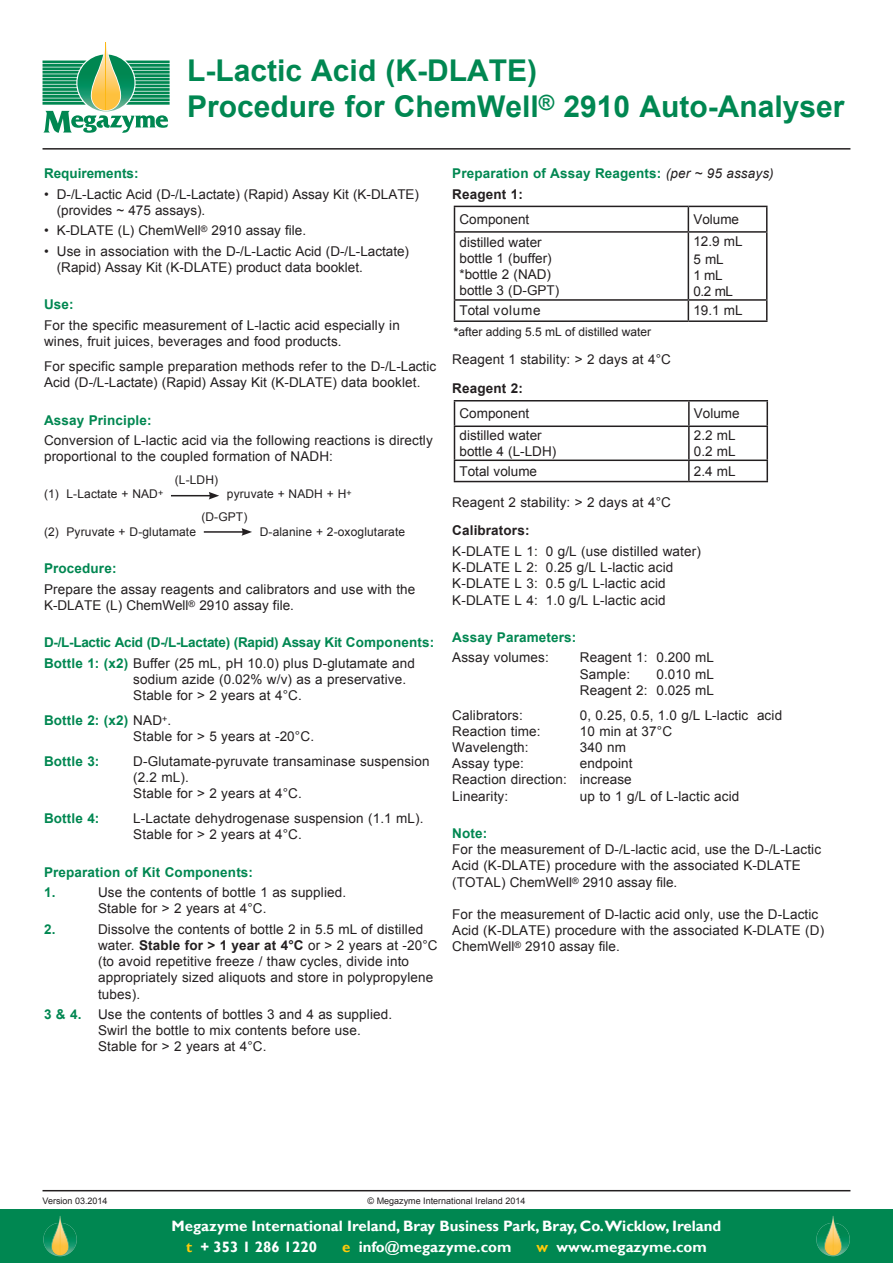
<style>
.page{position:relative;width:893px;height:1263px;background:#fff}
.page>*{position:absolute;margin:0;border:0;box-sizing:border-box;transform-origin:0 0}
.t1{font:700 30px/36px "Arial";color:#008751}
.t2{font:700 15px/21.5px "Gill Sans";color:#fff}
.t3{font:13.5px/16.2px "Arial";letter-spacing:.01em;color:#231f20}
.t4{font:700 13.5px/20.4px "Arial";letter-spacing:.01em;color:#008751}
.t5{font:700 13.5px/20.4px "Arial";letter-spacing:-.02em;color:#008751}
.t6{font:700 13.5px "Arial";letter-spacing:.01em;color:#231f20}
.t7{font:13.5px "Arial";letter-spacing:.05em;color:#231f20}
.t8{font:12px/23px "Arial";letter-spacing:.01em;color:#231f20}
.t9{font:9px "Arial";color:#231f20}
.s1{font-weight:400;color:#231f20}
.s2{font-weight:700;color:#008751}
.s3{font-weight:700}
.s4{font-weight:400;font-style:italic;color:#231f20}
.s5{color:#231f20}
.s6{color:#feca0a}
</style>
<div class="page">
<svg style="left:454px;top:206px;width:313px;height:114px"></svg>
<hr style="left:454px;top:320px;width:234px;height:2px;background:#231f20">
<hr style="left:688px;top:320px;width:79px;height:2px;background:#231f20">
<hr style="left:454px;top:400px;width:235px;height:1px;background:#231f20">
<hr style="left:689px;top:400px;width:79px;height:1px;background:#231f20">
<hr style="left:766px;top:401px;width:2px;height:24px;background:#231f20">
<hr style="left:689px;top:425px;width:79px;height:2px;background:#231f20">
<hr style="left:766px;top:427px;width:2px;height:32px;background:#231f20">
<svg style="left:454px;top:401px;width:313px;height:80px"></svg>
<hr style="left:689px;top:459px;width:79px;height:2px;background:#231f20">
<hr style="left:688px;top:461px;width:2px;height:20px;background:#231f20">
<hr style="left:766px;top:461px;width:2px;height:20px;background:#231f20">
<hr style="left:454px;top:481px;width:235px;height:1px;background:#231f20">
<hr style="left:689px;top:481px;width:79px;height:1px;background:#231f20">
<hr style="left:171px;top:495px;width:40px;height:1px;background:#231f20">
<svg style="left:209px;top:492px;width:10px;height:7px"></svg>
<hr style="left:204px;top:531px;width:40px;height:2px;background:#231f20">
<svg style="left:242px;top:528px;width:10px;height:8px"></svg>
<svg style="left:43px;top:43px;width:127px;height:90px"></svg>
<hr style="left:106px;top:43px;width:1px;height:67px;background:#fcb814">
<div style="left:1px;top:1209px;width:891px;height:53px;background:#008751"></div>
<div style="left:0;top:1209px;width:893px;height:54px;border:1px solid #008751"></div>
<img style="left:816px;top:1216px;width:34px;height:40px">
<img style="left:43px;top:1216px;width:34px;height:40px">
<hr style="left:43px;top:148px;width:807px;height:2px;background:#231f20">
<hr style="left:43px;top:1190px;width:807px;height:1px;background:#231f20">
<h1 class="t1" style="left:187px;top:53px;width:659px">L-Lactic Acid (K-DLATE)<br>Procedure for ChemWell<sup>®</sup> 2910 Auto-Analyser</h1>
<p class="t4" style="left:44px;top:164px;width:96px">Requirements:</p>
<p class="t3" style="left:57px;top:186px;width:364px;text-indent:-13px">• D-/L-Lactic Acid (D-/L-Lactate) (Rapid) Assay Kit (K-DLATE) (provides ~ 475 assays).</p>
<p class="t3" style="left:44px;top:223px;width:264px">• K-DLATE (L) ChemWell<sup>®</sup> 2910 assay file.</p>
<p class="t3" style="left:57px;top:243px;width:354px;text-indent:-13px">• Use in association with the D-/L-Lactic Acid (D-/L-Lactate) (Rapid) Assay Kit (K-DLATE) product data booklet.</p>
<p class="t4" style="left:44px;top:295px;width:31px">Use:</p>
<p class="t3" style="left:44px;top:317px;width:357px">For the specific measurement of L-lactic acid especially in wines, fruit juices, beverages and food products.</p>
<p class="t3" style="left:44px;top:358px;width:394px">For specific sample preparation methods refer to the D-/L-Lactic<br>Acid (D-/L-Lactate) (Rapid) Assay Kit (K-DLATE) data booklet.</p>
<p class="t4" style="left:44px;top:410px;width:109px">Assay Principle:</p>
<p class="t3" style="left:44px;top:432px;width:390px">Conversion of L-lactic acid via the following reactions is directly proportional to the coupled formation of NADH:</p>
<p class="t8" style="left:175px;top:468px;width:45px">(L-LDH)</p>
<p class="t8" style="left:44px;top:483px;width:121px">(1) L-Lactate + NAD<sup>+</sup></p>
<p class="t8" style="left:201px;top:483px;width:152px;text-indent:26px">pyruvate + NADH + H<sup>+ </sup>(D-GPT)</p>
<p class="t8" style="left:44px;top:520px;width:154px">(2) Pyruvate + D-glutamate</p>
<p class="t8" style="left:260px;top:520px;width:147px">D-alanine + 2-oxoglutarate</p>
<p class="t4" style="left:44px;top:559px;width:74px">Procedure:</p>
<p class="t3" style="left:44px;top:581px;width:373px">Prepare the assay reagents and calibrators and use with the<br>K-DLATE (L) ChemWell<sup>®</sup> 2910 assay file.</p>
<p class="t5" style="left:44px;top:633px;width:392px">D-/L-Lactic Acid (D-/L-Lactate) (Rapid) Assay Kit Components:<br>Bottle 1: (x2) <span class="s1">Buffer (25 mL, pH 10.0) plus D-glutamate and</span></p>
<p class="t3" style="left:133px;top:671px;width:274px">sodium azide (0.02% w/v) as a preservative.<br>Stable for &gt; 2 years at 4°C.</p>
<p class="t3" style="left:133px;top:712px;width:182px;text-indent:-89px"><span class="s2">Bottle 2: (x2)</span> NAD<sup>+</sup>.<br>Stable for &gt; 5 years at -20°C.</p>
<p class="t4" style="left:44px;top:751px;width:57px">Bottle 3:</p>
<p class="t3" style="left:133px;top:753px;width:298px">D-Glutamate-pyruvate transaminase suspension (2.2 mL).<br>Stable for &gt; 2 years at 4°C.</p>
<p class="t4" style="left:44px;top:808px;width:57px">Bottle 4:</p>
<p class="t3" style="left:133px;top:810px;width:292px">L-Lactate dehydrogenase suspension (1.1 mL).<br>Stable for &gt; 2 years at 4°C.</p>
<p class="t4" style="left:44px;top:862px;width:211px">Preparation of Kit Components:<br>1.</p>
<p class="t3" style="left:98px;top:884px;width:250px">Use the contents of bottle 1 as supplied.<br>Stable for &gt; 2 years at 4°C.</p>
<p class="t4" style="left:44px;top:919px;width:13px">2.</p>
<p class="t3" style="left:98px;top:921px;width:341px">Dissolve the contents of bottle 2 in 5.5 mL of distilled water. <span class="s3">Stable for &gt; 1 year at 4°C</span> or &gt; 2 years at -20°C (to avoid repetitive freeze / thaw cycles, divide into appropriately sized aliquots and store in polypropylene tubes).</p>
<p class="t3" style="left:98px;top:1006px;width:296px;text-indent:-54px"><span class="s2">3 &amp; 4.</span> Use the contents of bottles 3 and 4 as supplied.<br>Swirl the bottle to mix contents before use.<br>Stable for &gt; 2 years at 4°C.</p>
<p class="t4" style="left:452px;top:164px;width:323px">Preparation of Assay Reagents: <span class="s4">(per ~ 95 assays)<br></span><span class="s5">Reagent 1:</span></p>
<p class="t3" style="left:459px;top:211px;width:71px">Component</p>
<p class="t3" style="left:693px;top:211px;width:47px">Volume</p>
<p class="t3" style="left:459px;top:234px;width:101px">distilled water bottle 1 (buffer) *bottle 2 (NAD) bottle 3 (D-GPT)</p>
<p class="t3" style="left:693px;top:232px;width:51px;line-height:18px">12.9 mL<br>5 mL</p>
<p class="t3" style="left:693px;top:267px;width:41px">1 mL<br>0.2 mL</p>
<p class="t7" style="left:459px;top:302px;width:83px">Total volume</p>
<p class="t3" style="left:693px;top:303px;width:51px">19.1 mL</p>
<p class="t8" style="left:454px;top:321px;width:199px"><span class="s3">*</span>after adding 5.5 mL of distilled water</p>
<p class="t3" style="left:452px;top:351px;width:220px">Reagent 1 stability: &gt; 2 days at 4°C</p>
<p class="t6" style="left:452px;top:379px;width:72px">Reagent 2:</p>
<p class="t3" style="left:459px;top:406px;width:71px">Component</p>
<p class="t3" style="left:694px;top:406px;width:47px">Volume</p>
<p class="t3" style="left:459px;top:427px;width:98px">distilled water bottle 4 (L-LDH)</p>
<p class="t3" style="left:694px;top:427px;width:43px">2.2 mL<br>0.2 mL</p>
<p class="t3" style="left:459px;top:463px;width:79px">Total volume</p>
<p class="t3" style="left:694px;top:463px;width:43px">2.4 mL</p>
<p class="t3" style="left:452px;top:494px;width:220px">Reagent 2 stability: &gt; 2 days at 4°C</p>
<p class="t6" style="left:452px;top:522px;width:79px">Calibrators:</p>
<p class="t3" style="left:452px;top:543px;width:250px">K-DLATE L 1: 0 g/L (use distilled water)<br>K-DLATE L 2: 0.25 g/L L-lactic acid K-DLATE L 3: 0.5 g/L L-lactic acid K-DLATE L 4: 1.0 g/L L-lactic acid</p>
<p class="t4" style="left:452px;top:627px;width:126px">Assay Parameters:</p>
<p class="t3" style="left:452px;top:650px;width:98px">Assay volumes:</p>
<p class="t3" style="left:580px;top:650px;width:136px">Reagent 1: 0.200 mL<br>Sample:</p>
<p class="t3" style="left:580px;top:666px;width:136px;text-align:right">0.010 mL<br>Reagent 2: 0.025 mL</p>
<p class="t3" style="left:452px;top:707px;width:72px">Calibrators:</p>
<p class="t3" style="left:580px;top:707px;width:204px">0, 0.25, 0.5, 1.0 g/L L-lactic acid</p>
<p class="t3" style="left:452px;top:723px;width:90px">Reaction time:</p>
<p class="t3" style="left:580px;top:723px;width:94px">10 min at 37°C</p>
<p class="t3" style="left:452px;top:739px;width:78px">Wavelength:</p>
<p class="t3" style="left:580px;top:739px;width:48px">340 nm</p>
<p class="t3" style="left:452px;top:755px;width:73px">Assay type:</p>
<p class="t3" style="left:452px;top:755px;width:182px;text-align:justify;text-indent:128px">endpoint Reaction direction: increase Linearity:</p>
<p class="t3" style="left:580px;top:788px;width:161px">up to 1 g/L of L-lactic acid</p>
<p class="t4" style="left:452px;top:823px;width:37px">Note:</p>
<p class="t3" style="left:452px;top:841px;width:370px">For the measurement of D-/L-lactic acid, use the D-/L-Lactic<br>Acid (K-DLATE) procedure with the associated K-DLATE (TOTAL) ChemWell<sup>®</sup> 2910 assay file.</p>
<p class="t3" style="left:452px;top:906px;width:373px">For the measurement of D-lactic acid only, use the D-Lactic<br>Acid (K-DLATE) procedure with the associated K-DLATE (D)<br>ChemWell<sup>®</sup> 2910 assay file.</p>
<p class="t9" style="left:43px;top:1194px;width:67px">Version 03.2014</p>
<p class="t9" style="left:368px;top:1194px;width:159px">© Megazyme International Ireland 2014</p>
<p class="t2" style="left:186px;top:1215px;width:537px;text-indent:-15px">Megazyme International Ireland, Bray Business Park, Bray, Co.Wicklow, Ireland <span class="s6">t</span> + 353 1 286 1220</p>
<p class="t2" style="left:342px;top:1237px;width:171px"><span class="s6">e</span> info@megazyme.com</p>
<p class="t2" style="left:536px;top:1237px;width:172px"><span class="s6">w</span> www.megazyme.com</p>
</div>
